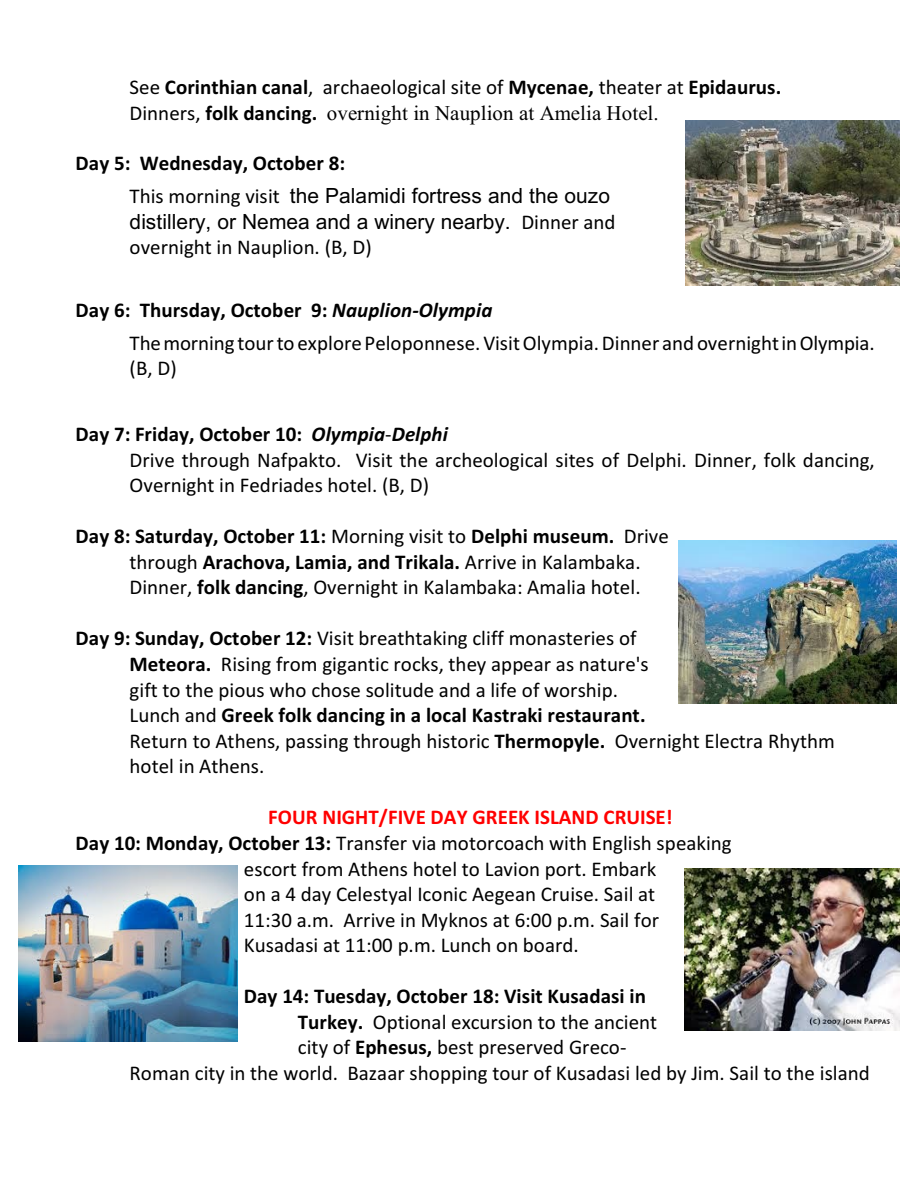
<style>
.page{position:relative;width:918px;height:1188px;background:#fff}
.page>*{position:absolute;margin:0;border:0;box-sizing:border-box;transform-origin:0 0}
.t1{font:21px/25.5px "Calibri";color:#000}
.t2{font:21px/25.5px "Arial";color:#000}
.t3{font:700 21px "Calibri";color:#000}
.t4{font:21px "Times New Roman";letter-spacing:.005em;color:#000}
.t5{font:700 21px "Calibri";letter-spacing:.005em;color:#f00}
.s1{font-weight:700}
.s2{font-family:"Calibri"}
.s3{font-family:"Calibri";font-weight:700}
.s4{font-weight:700;font-style:italic}
</style>
<div class="page">
<img style="left:686px;top:120px;width:213px;height:165px">
<img style="left:679px;top:540px;width:218px;height:163px">
<img style="left:18px;top:866px;width:219px;height:176px">
<img style="left:684px;top:868px;width:216px;height:162px">
<p class="t1" style="left:130px;top:76px;width:653px">See <span class="s1">Corinthian canal</span>, archaeological site of <span class="s1">Mycenae,</span> theater at <span class="s1">Epidaurus.</span></p>
<p class="t4" style="left:130px;top:105px;width:531px"><span class="s2">Dinners,</span> <span class="s3">folk dancing.</span> overnight in Nauplion at Amelia Hotel.</p>
<p class="t3" style="left:76px;top:155px;width:271px">Day 5: Wednesday, October 8:</p>
<p class="t2" style="left:130px;top:185px;width:488px"><span class="s2">This morning visit</span> the Palamidi fortress and the ouzo distillery, or Nemea and a winery nearby. <span class="s2">Dinner and</span></p>
<p class="t1" style="left:130px;top:236px;width:244px">overnight in Nauplion. (B, D)</p>
<p class="t1" style="left:130px;top:295px;width:747px;line-height:33px;text-indent:-54px"><span class="s1">Day 6: Thursday, October 9:</span> <span class="s4">Nauplion-Olympia<br></span>The morning tour to explore Peloponnese. Visit Olympia. Dinner and overnight in Olympia.</p>
<p class="t1" style="left:130px;top:357px;width:49px">(B, D)</p>
<p class="t1" style="left:130px;top:423px;width:747px;text-indent:-54px"><span class="s1">Day 7: Friday, October 10:</span> <span class="s4">Olympia</span>-<span class="s4">Delphi<br></span>Drive through Nafpakto. Visit the archeological sites of Delphi. Dinner, folk dancing,<br>Overnight in Fedriades hotel. (B, D)</p>
<p class="t1" style="left:130px;top:525px;width:541px;text-indent:-54px"><span class="s1">Day 8: Saturday, October 11:</span> Morning visit to <span class="s1">Delphi museum.</span> Drive through <span class="s1">Arachova, Lamia, and Trikala.</span> Arrive in Kalambaka.<br>Dinner, <span class="s1">folk dancing</span>, Overnight in Kalambaka: Amalia hotel.</p>
<p class="t1" style="left:130px;top:627px;width:707px;text-indent:-54px"><span class="s1">Day 9: Sunday, October 12:</span> Visit breathtaking cliff monasteries of<br><span class="s1">Meteora.</span> Rising from gigantic rocks, they appear as nature's<br>gift to the pious who chose solitude and a life of worship.<br>Lunch and <span class="s1">Greek folk dancing in a local Kastraki restaurant.<br></span>Return to Athens, passing through historic <span class="s1">Thermopyle.</span> Overnight Electra Rhythm hotel in Athens.</p>
<p class="t5" style="left:268px;top:809px;width:406px">FOUR NIGHT/FIVE DAY GREEK ISLAND CRUISE!</p>
<p class="t1" style="left:76px;top:832px;width:658px"><span class="s1">Day 10: Monday, October 13:</span> Transfer via motorcoach with English speaking</p>
<p class="t1" style="left:244px;top:858px;width:414px">escort from Athens hotel to Lavion port. Embark</p>
<p class="t1" style="left:244px;top:883px;width:413px">on a 4 day Celestyal Iconic Aegean Cruise. Sail at</p>
<p class="t1" style="left:244px;top:909px;width:417px">11:30 a.m. Arrive in Myknos at 6:00 p.m. Sail for</p>
<p class="t1" style="left:244px;top:934px;width:336px">Kusadasi at 11:00 p.m. Lunch on board.</p>
<p class="t3" style="left:244px;top:988px;width:404px">Day 14: Tuesday, October 18: Visit Kusadasi in</p>
<p class="t1" style="left:298px;top:1011px;width:361px"><span class="s1">Turkey.</span> Optional excursion to the ancient</p>
<p class="t1" style="left:298px;top:1036px;width:330px">city of <span class="s1">Ephesus,</span> best preserved Greco-</p>
<p class="t1" style="left:130px;top:1062px;width:742px">Roman city in the world. Bazaar shopping tour of Kusadasi led by Jim. Sail to the island</p>
</div>
